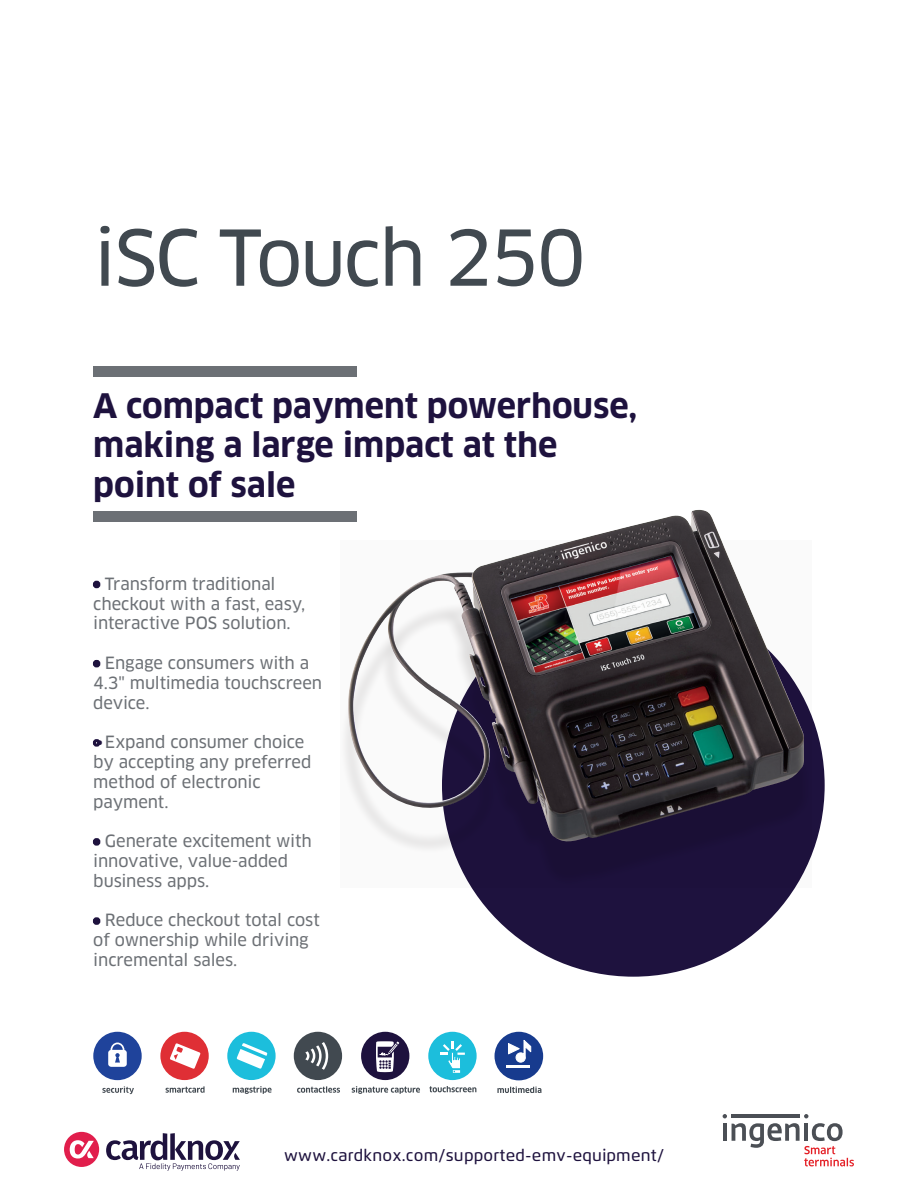
<style>
.page{position:relative;width:918px;height:1188px;background:#fff}
.page>*{position:absolute;margin:0;border:0;box-sizing:border-box;transform-origin:0 0}
.t1{font:75px "Clan OT News";letter-spacing:-.03em;color:#414950}
.t2{font:700 33px/39.6px "Clan OT";color:#1e123e}
.t3{font:16.5px/19.8px "Clan OT News";letter-spacing:-.005em;color:#6c7075}
.t4{font:500 16.5px "Flexo";letter-spacing:.015em;color:#1e123e}
.s1{color:#1e123e}
</style>
<div class="page">
<div style="left:93px;top:367px;width:264px;height:10px;background:#6c7075"></div>
<div style="left:93px;top:511px;width:264px;height:11px;background:#6c7075"></div>
<div style="left:442px;top:594px;width:383px;height:383px;background:#1e123e;border-radius:50%"></div>
<div style="left:160px;top:1032px;width:49px;height:48px;background:#df2f35;border-radius:50%"></div>
<svg style="left:170px;top:1043px;width:31px;height:26px"></svg>
<svg style="left:166px;top:1086px;width:39px;height:7px"></svg>
<div style="left:227px;top:1032px;width:49px;height:48px;background:#1cbedc;border-radius:50%"></div>
<svg style="left:237px;top:1043px;width:30px;height:26px"></svg>
<svg style="left:233px;top:1086px;width:39px;height:8px"></svg>
<div style="left:294px;top:1032px;width:48px;height:48px;background:#414950;border-radius:50%"></div>
<svg style="left:305px;top:1042px;width:23px;height:28px"></svg>
<svg style="left:297px;top:1086px;width:43px;height:7px"></svg>
<div style="left:428px;top:1032px;width:49px;height:48px;background:#1cbedc;border-radius:50%"></div>
<svg style="left:429px;top:1086px;width:47px;height:6px"></svg>
<svg style="left:440px;top:1041px;width:25px;height:32px"></svg>
<div style="left:495px;top:1032px;width:48px;height:48px;background:#173b8e;border-radius:50%"></div>
<svg style="left:497px;top:1087px;width:44px;height:6px"></svg>
<hr style="left:507px;top:1065px;width:23px;height:3px;background:#fff">
<svg style="left:508px;top:1040px;width:23px;height:23px"></svg>
<div style="left:93px;top:1032px;width:49px;height:48px;background:#1f439b;border-radius:50%"></div>
<svg style="left:108px;top:1043px;width:19px;height:24px"></svg>
<svg style="left:102px;top:1086px;width:32px;height:8px"></svg>
<svg style="left:352px;top:1086px;width:68px;height:8px"></svg>
<div style="left:361px;top:1032px;width:48px;height:48px;background:#1e123e;border-radius:50%"></div>
<svg style="left:376px;top:1041px;width:24px;height:31px"></svg>
<div style="left:93px;top:581px;width:7px;height:7px;border:3px solid #1e123e;border-radius:50%"></div>
<div style="left:93px;top:660px;width:7px;height:7px;border:3px solid #1e123e;border-radius:50%"></div>
<div style="left:93px;top:739px;width:7px;height:8px;border:3px solid #1e123e;border-radius:50%"></div>
<div style="left:93px;top:838px;width:7px;height:8px;border:3px solid #1e123e;border-radius:50%"></div>
<div style="left:93px;top:917px;width:7px;height:8px;border:3px solid #1e123e;border-radius:50%"></div>
<img style="left:347px;top:510px;width:458px;height:334px">
<svg style="left:64px;top:1132px;width:35px;height:35px"></svg>
<svg style="left:106px;top:1133px;width:134px;height:38px"></svg>
<svg style="left:723px;top:1114px;width:131px;height:52px"></svg>
<h1 class="t1" style="left:93px;top:214px;width:494px">iSC Touch 250</h1>
<h2 class="t2" style="left:93px;top:386px;width:545px">A compact payment powerhouse, making a large impact at the point of sale</h2>
<p class="t3" style="left:93px;top:574px;width:213px"><span class="s1">•</span> Transform traditional checkout with a fast, easy, interactive POS solution.</p>
<p class="t3" style="left:93px;top:653px;width:230px"><span class="s1">•</span> Engage consumers with a<br>4.3" multimedia touchscreen device.</p>
<p class="t3" style="left:93px;top:732px;width:220px"><span class="s1">•</span>Expand consumer choice by accepting any preferred method of electronic payment.</p>
<p class="t3" style="left:93px;top:831px;width:220px"><span class="s1">•</span> Generate excitement with innovative, value-added business apps.</p>
<p class="t3" style="left:93px;top:910px;width:228px"><span class="s1">•</span> Reduce checkout total cost of ownership while driving incremental sales.</p>
<p class="t4" style="left:284px;top:1145px;width:381px">www.cardknox.com/supported-emv-equipment/</p>
</div>
